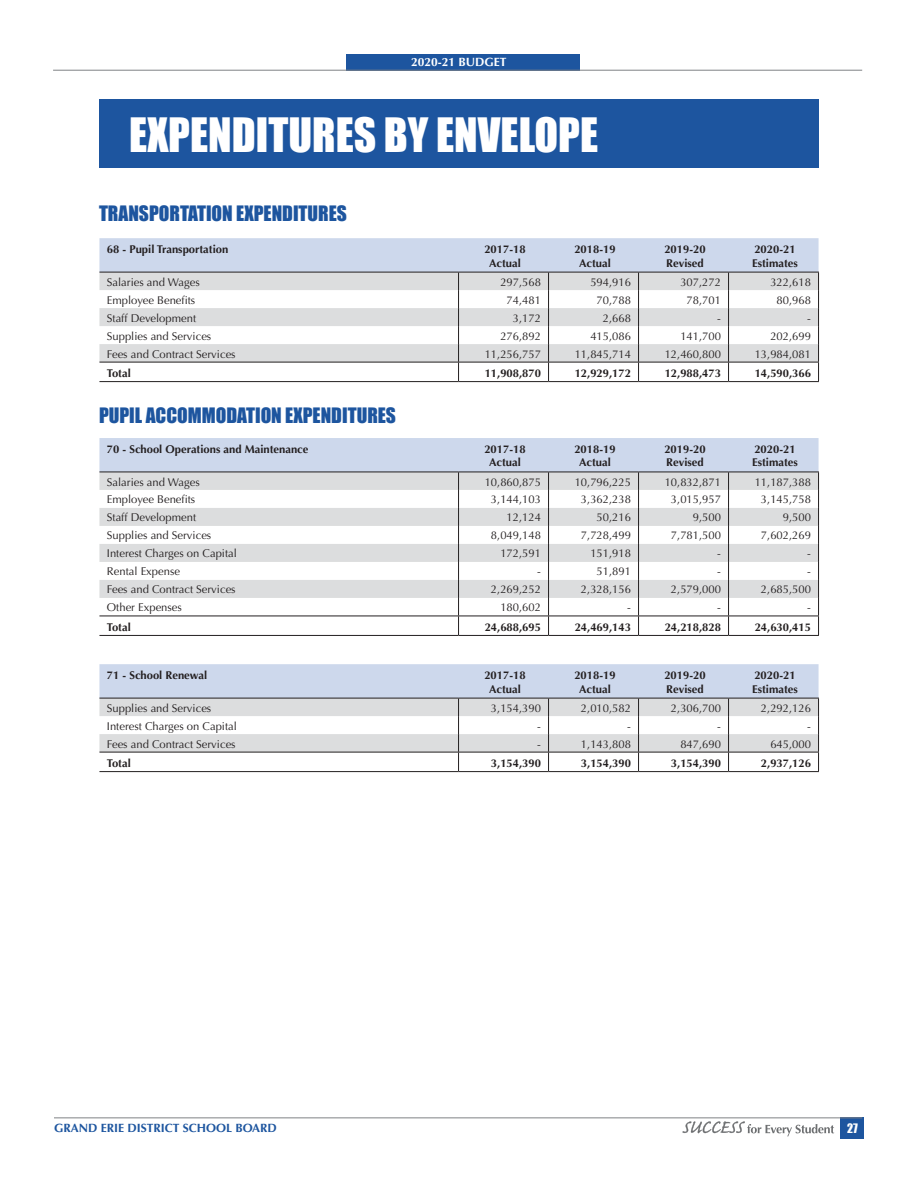
<style>
.page{position:relative;width:918px;height:1188px;background:#fff}
.page>*{position:absolute;margin:0;border:0;box-sizing:border-box;transform-origin:0 0}
.t1{font:43.5px "Impact";color:#fff}
.t2{font:19.5px "Impact";color:#1d559f}
.t3{font:700 12px "Optima LT Std";color:#1d559f}
.t4{font:700 12px "Optima LT Std";color:#fff}
.t5{font:12px "Impact";color:#fff}
.t6{font:11.25px "Optima";color:#231f20}
.t7{font:700 11.25px/13.5px "Optima";color:#231f20;text-align:center}
</style>
<div class="page">
<div style="left:346px;top:54px;width:234px;height:16px;background:#1d559f"></div>
<hr style="left:53px;top:70px;width:809px;height:1px;background:#808285">
<div style="left:841px;top:1117px;width:23px;height:22px;background:#1d559f"></div>
<hr style="left:54px;top:1117px;width:808px;height:1px;background:#808285">
<svg style="left:682px;top:1121px;width:152px;height:15px"></svg>
<div style="left:99px;top:100px;width:720px;height:68px;background:#1d559f"></div>
<hr style="left:99px;top:381px;width:360px;height:1px;background:#231f20">
<hr style="left:459px;top:381px;width:90px;height:1px;background:#231f20">
<hr style="left:549px;top:381px;width:90px;height:1px;background:#231f20">
<hr style="left:639px;top:381px;width:90px;height:1px;background:#231f20">
<hr style="left:729px;top:381px;width:90px;height:1px;background:#231f20">
<svg style="left:99px;top:238px;width:720px;height:143px"></svg>
<hr style="left:99px;top:635px;width:360px;height:1px;background:#231f20">
<hr style="left:459px;top:635px;width:90px;height:1px;background:#231f20">
<hr style="left:549px;top:635px;width:90px;height:1px;background:#231f20">
<hr style="left:639px;top:635px;width:90px;height:1px;background:#231f20">
<hr style="left:729px;top:635px;width:90px;height:1px;background:#231f20">
<svg style="left:99px;top:438px;width:720px;height:197px"></svg>
<hr style="left:99px;top:771px;width:360px;height:1px;background:#231f20">
<hr style="left:459px;top:771px;width:90px;height:1px;background:#231f20">
<hr style="left:549px;top:771px;width:90px;height:1px;background:#231f20">
<hr style="left:639px;top:771px;width:90px;height:1px;background:#231f20">
<hr style="left:729px;top:771px;width:90px;height:1px;background:#231f20">
<svg style="left:99px;top:664px;width:720px;height:107px"></svg>
<p class="t4" style="left:411px;top:55px;width:97px">2020-21 BUDGET</p>
<h1 class="t1" style="left:129px;top:101px;width:470px">EXPENDITURES BY ENVELOPE</h1>
<h2 class="t2" style="left:99px;top:198px;width:20px">TRANSPORTATION</h2>
<h2 class="t2" style="left:236px;top:198px;width:28px">EXPENDITURES</h2>
<p class="t7" style="left:107px;top:243px;width:123px">68 - Pupil Transportation</p>
<p class="t7" style="left:484px;top:243px;width:43px">2017-18<br>Actual</p>
<p class="t7" style="left:574px;top:243px;width:43px">2018-19<br>Actual</p>
<p class="t7" style="left:664px;top:243px;width:43px;text-align:left">2019-20<br>Revised</p>
<p class="t7" style="left:752px;top:243px;width:47px;text-align:left">2020-21<br>Estimates</p>
<p class="t6" style="left:107px;top:275px;width:94px">Salaries and Wages</p>
<p class="t6" style="left:500px;top:275px;width:42px">297,568</p>
<p class="t6" style="left:590px;top:275px;width:42px">594,916</p>
<p class="t6" style="left:680px;top:275px;width:42px">307,272</p>
<p class="t6" style="left:770px;top:275px;width:42px">322,618</p>
<p class="t6" style="left:107px;top:293px;width:90px">Employee Benefits</p>
<p class="t6" style="left:507px;top:293px;width:36px">74,481</p>
<p class="t6" style="left:597px;top:293px;width:36px">70,788</p>
<p class="t6" style="left:687px;top:293px;width:36px">78,701</p>
<p class="t6" style="left:777px;top:293px;width:36px">80,968</p>
<p class="t6" style="left:107px;top:311px;width:91px">Staff Development</p>
<p class="t6" style="left:513px;top:311px;width:30px">3,172</p>
<p class="t6" style="left:603px;top:311px;width:30px">2,668</p>
<p class="t6" style="left:717px;top:311px;width:5px">-</p>
<p class="t6" style="left:807px;top:311px;width:5px">-</p>
<p class="t6" style="left:107px;top:329px;width:106px">Supplies and Services</p>
<p class="t6" style="left:500px;top:329px;width:42px">276,892</p>
<p class="t6" style="left:590px;top:329px;width:42px">415,086</p>
<p class="t6" style="left:680px;top:329px;width:42px">141,700</p>
<p class="t6" style="left:770px;top:329px;width:42px">202,699</p>
<p class="t6" style="left:107px;top:347px;width:130px">Fees and Contract Services</p>
<p class="t6" style="left:485px;top:347px;width:58px">11,256,757</p>
<p class="t6" style="left:575px;top:347px;width:58px">11,845,714</p>
<p class="t6" style="left:665px;top:347px;width:58px">12,460,800</p>
<p class="t6" style="left:755px;top:347px;width:58px">13,984,081</p>
<p class="t7" style="left:107px;top:367px;width:25px">Total</p>
<p class="t7" style="left:485px;top:367px;width:58px">11,908,870</p>
<p class="t7" style="left:575px;top:367px;width:58px">12,929,172</p>
<p class="t7" style="left:665px;top:367px;width:58px">12,988,473</p>
<p class="t7" style="left:755px;top:367px;width:58px">14,590,366</p>
<h2 class="t2" style="left:99px;top:400px;width:19px">PUPIL</h2>
<h2 class="t2" style="left:146px;top:400px;width:81px">ACCOMMODATION</h2>
<h2 class="t2" style="left:285px;top:400px;width:28px">EXPENDITURES</h2>
<p class="t7" style="left:107px;top:442px;width:203px">70 - School Operations and Maintenance</p>
<p class="t7" style="left:484px;top:442px;width:43px">2017-18<br>Actual</p>
<p class="t7" style="left:574px;top:442px;width:43px">2018-19<br>Actual</p>
<p class="t7" style="left:664px;top:442px;width:43px;text-align:left">2019-20<br>Revised</p>
<p class="t7" style="left:752px;top:442px;width:47px;text-align:left">2020-21<br>Estimates</p>
<p class="t6" style="left:107px;top:475px;width:94px">Salaries and Wages</p>
<p class="t6" style="left:485px;top:475px;width:58px">10,860,875</p>
<p class="t6" style="left:575px;top:475px;width:58px">10,796,225</p>
<p class="t6" style="left:665px;top:475px;width:58px">10,832,871</p>
<p class="t6" style="left:755px;top:475px;width:58px">11,187,388</p>
<p class="t6" style="left:107px;top:493px;width:90px">Employee Benefits</p>
<p class="t6" style="left:491px;top:493px;width:52px">3,144,103</p>
<p class="t6" style="left:581px;top:493px;width:52px">3,362,238</p>
<p class="t6" style="left:671px;top:493px;width:52px">3,015,957</p>
<p class="t6" style="left:761px;top:493px;width:52px">3,145,758</p>
<p class="t6" style="left:107px;top:511px;width:91px">Staff Development</p>
<p class="t6" style="left:507px;top:511px;width:36px">12,124</p>
<p class="t6" style="left:597px;top:511px;width:36px">50,216</p>
<p class="t6" style="left:693px;top:511px;width:30px">9,500</p>
<p class="t6" style="left:783px;top:511px;width:30px">9,500</p>
<p class="t6" style="left:107px;top:529px;width:106px">Supplies and Services</p>
<p class="t6" style="left:491px;top:529px;width:52px">8,049,148</p>
<p class="t6" style="left:581px;top:529px;width:52px">7,728,499</p>
<p class="t6" style="left:671px;top:529px;width:52px">7,781,500</p>
<p class="t6" style="left:761px;top:529px;width:52px">7,602,269</p>
<p class="t6" style="left:107px;top:547px;width:132px">Interest Charges on Capital</p>
<p class="t6" style="left:500px;top:547px;width:42px">172,591</p>
<p class="t6" style="left:590px;top:547px;width:42px">151,918</p>
<p class="t6" style="left:717px;top:547px;width:5px">-</p>
<p class="t6" style="left:807px;top:547px;width:5px">-</p>
<p class="t6" style="left:107px;top:565px;width:75px">Rental Expense</p>
<p class="t6" style="left:537px;top:565px;width:5px">-</p>
<p class="t6" style="left:597px;top:565px;width:36px">51,891</p>
<p class="t6" style="left:717px;top:565px;width:5px">-</p>
<p class="t6" style="left:807px;top:565px;width:5px">-</p>
<p class="t6" style="left:107px;top:583px;width:130px">Fees and Contract Services</p>
<p class="t6" style="left:491px;top:583px;width:52px">2,269,252</p>
<p class="t6" style="left:581px;top:583px;width:52px">2,328,156</p>
<p class="t6" style="left:671px;top:583px;width:52px">2,579,000</p>
<p class="t6" style="left:761px;top:583px;width:52px">2,685,500</p>
<p class="t6" style="left:107px;top:601px;width:77px">Other Expenses</p>
<p class="t6" style="left:500px;top:601px;width:42px">180,602</p>
<p class="t6" style="left:627px;top:601px;width:5px">-</p>
<p class="t6" style="left:717px;top:601px;width:5px">-</p>
<p class="t6" style="left:807px;top:601px;width:5px">-</p>
<p class="t7" style="left:107px;top:620px;width:25px">Total</p>
<p class="t7" style="left:485px;top:620px;width:58px">24,688,695</p>
<p class="t7" style="left:575px;top:620px;width:58px">24,469,143</p>
<p class="t7" style="left:665px;top:620px;width:58px">24,218,828</p>
<p class="t7" style="left:755px;top:620px;width:58px">24,630,415</p>
<p class="t7" style="left:107px;top:669px;width:102px">71 - School Renewal</p>
<p class="t7" style="left:484px;top:669px;width:43px">2017-18<br>Actual</p>
<p class="t7" style="left:574px;top:669px;width:43px">2018-19<br>Actual</p>
<p class="t7" style="left:664px;top:669px;width:43px;text-align:left">2019-20<br>Revised</p>
<p class="t7" style="left:752px;top:669px;width:47px;text-align:left">2020-21<br>Estimates</p>
<p class="t6" style="left:107px;top:701px;width:106px">Supplies and Services</p>
<p class="t6" style="left:491px;top:701px;width:52px">3,154,390</p>
<p class="t6" style="left:581px;top:701px;width:52px">2,010,582</p>
<p class="t6" style="left:671px;top:701px;width:52px">2,306,700</p>
<p class="t6" style="left:761px;top:701px;width:52px">2,292,126</p>
<p class="t6" style="left:107px;top:719px;width:132px">Interest Charges on Capital</p>
<p class="t6" style="left:537px;top:719px;width:5px">-</p>
<p class="t6" style="left:627px;top:719px;width:5px">-</p>
<p class="t6" style="left:717px;top:719px;width:5px">-</p>
<p class="t6" style="left:807px;top:719px;width:5px">-</p>
<p class="t6" style="left:107px;top:737px;width:130px">Fees and Contract Services</p>
<p class="t6" style="left:537px;top:737px;width:5px">-</p>
<p class="t6" style="left:581px;top:737px;width:52px">1,143,808</p>
<p class="t6" style="left:680px;top:737px;width:42px">847,690</p>
<p class="t6" style="left:770px;top:737px;width:42px">645,000</p>
<p class="t7" style="left:107px;top:757px;width:25px">Total</p>
<p class="t7" style="left:491px;top:757px;width:52px">3,154,390</p>
<p class="t7" style="left:581px;top:757px;width:52px">3,154,390</p>
<p class="t7" style="left:671px;top:757px;width:52px">3,154,390</p>
<p class="t7" style="left:761px;top:757px;width:52px">2,937,126</p>
<p class="t3" style="left:54px;top:1121px;width:224px">GRAND ERIE DISTRICT SCHOOL BOARD</p>
<p class="t5" style="left:847px;top:1119px;width:12px">27</p>
</div>
